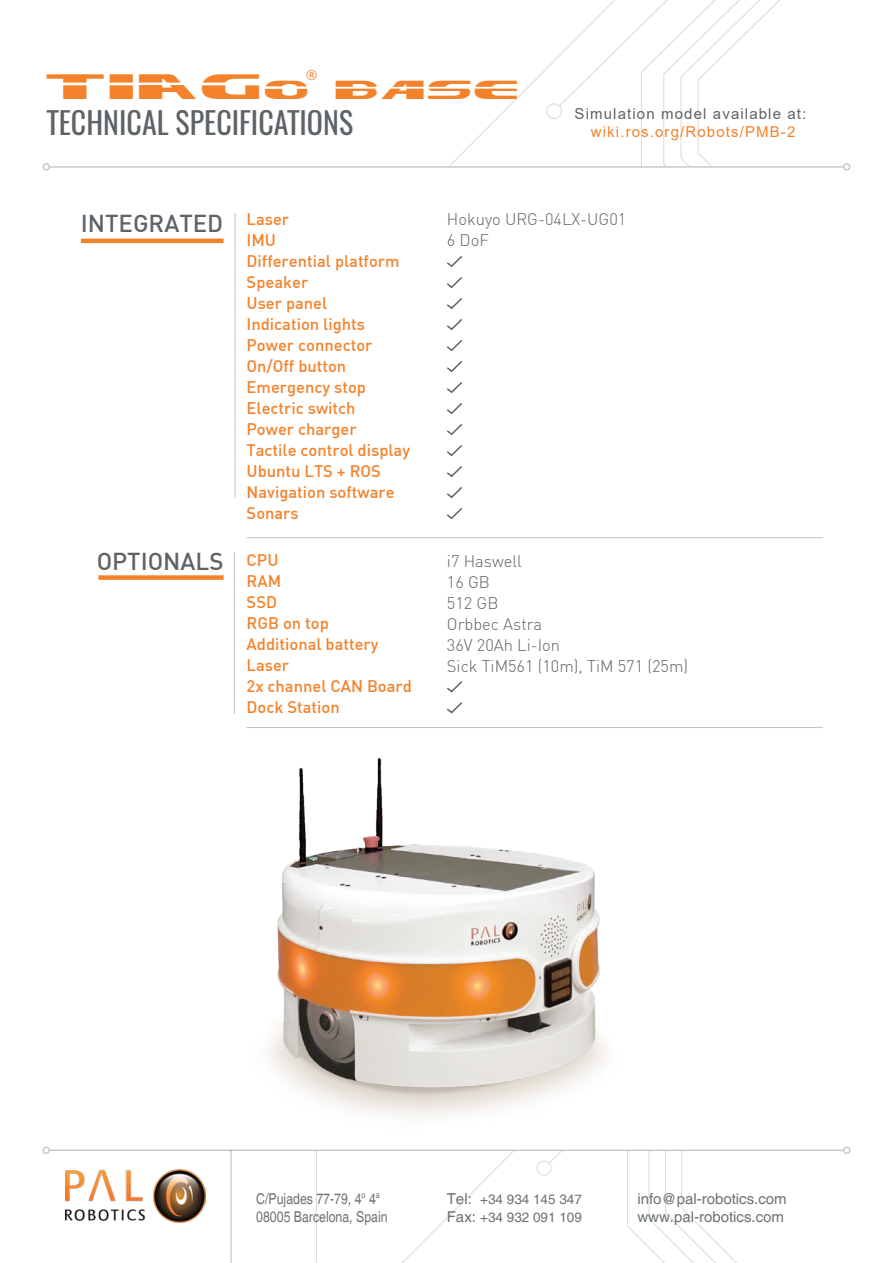
<style>
.page{position:relative;width:893px;height:1263px;background:#fff}
.page>*{position:absolute;margin:0;border:0;box-sizing:border-box;transform-origin:0 0}
.t1{font:30px "Oswald";color:#5e6367}
.t2{font:30px "Excelerate Straight";color:#f4822b}
.t3{font:500 24px "DIN";color:#5e6367}
.t4{font:500 16.5px/21px "DIN";color:#f4822b}
.t5{font:300 16.5px/21px "DIN";color:#5e6367}
.t6{font:15px/18px "Helvetica";color:#6c7275}
.t7{font:condensed 15px/18px "Helvetica";color:#6c7275}
.t8{font:15px "Arial";letter-spacing:.075em;color:#5e6367}
.t9{font:15px "Arial";letter-spacing:.075em;color:#f4822b}
.t10{font:13.5px/18px "Helvetica";color:#6c7275}
.t11{font:12px "Tahoma";color:#f4822b}
.s1{font-size:40.5px}
.s2{font-size:15px}
</style>
<div class="page">
<svg style="left:449px;top:0;width:401px;height:166px"></svg>
<svg style="left:627px;top:1151px;width:110px;height:112px"></svg>
<svg style="left:537px;top:1151px;width:25px;height:25px"></svg>
<svg style="left:316px;top:1151px;width:198px;height:112px"></svg>
<hr style="left:230px;top:1151px;width:2px;height:112px;background:#454647">
<hr style="left:49px;top:1149px;width:795px;height:2px;background:#454647">
<div style="left:43px;top:1146px;width:7px;height:8px;border:2px solid #454647;border-radius:50%"></div>
<div style="left:843px;top:1146px;width:7px;height:8px;border:2px solid #454647;border-radius:50%"></div>
<hr style="left:49px;top:166px;width:795px;height:2px;background:#454647">
<div style="left:43px;top:163px;width:7px;height:8px;border:2px solid #454647;border-radius:50%"></div>
<div style="left:843px;top:163px;width:7px;height:8px;border:2px solid #454647;border-radius:50%"></div>
<img style="left:66px;top:1169px;width:140px;height:54px">
<svg style="left:447px;top:256px;width:15px;height:11px"></svg>
<svg style="left:447px;top:277px;width:15px;height:12px"></svg>
<svg style="left:447px;top:298px;width:15px;height:12px"></svg>
<svg style="left:447px;top:319px;width:15px;height:12px"></svg>
<svg style="left:447px;top:340px;width:15px;height:12px"></svg>
<svg style="left:447px;top:361px;width:15px;height:12px"></svg>
<svg style="left:447px;top:382px;width:15px;height:12px"></svg>
<svg style="left:447px;top:403px;width:15px;height:12px"></svg>
<svg style="left:447px;top:424px;width:15px;height:12px"></svg>
<svg style="left:447px;top:445px;width:15px;height:12px"></svg>
<svg style="left:447px;top:466px;width:15px;height:12px"></svg>
<svg style="left:447px;top:487px;width:15px;height:12px"></svg>
<svg style="left:447px;top:508px;width:15px;height:12px"></svg>
<svg style="left:447px;top:681px;width:15px;height:12px"></svg>
<svg style="left:447px;top:702px;width:15px;height:7px"></svg>
<hr style="left:81px;top:239px;width:143px;height:4px;background:#f4822b">
<div style="left:98px;top:575px;width:126px;height:5px;background:#f4822b"></div>
<hr style="left:247px;top:537px;width:576px;height:1px;background:#5e6367">
<hr style="left:247px;top:727px;width:576px;height:1px;background:#5e6367">
<hr style="left:235px;top:213px;width:1px;height:284px;background:#5e6367">
<hr style="left:234px;top:552px;width:1px;height:162px;background:#5e6367">
<img style="left:234px;top:709px;width:446px;height:408px">
<p class="t11" style="left:306px;top:67px;width:13px">®</p>
<h1 class="t2" style="left:47px;top:75px;width:476px"><span class="s1">TIAG</span>O BASE</h1>
<h1 class="t1" style="left:47px;top:102px;width:308px">TECHNICAL SPECIFICATIONS</h1>
<p class="t8" style="left:575px;top:103px;width:233px">Simulation model available at:</p>
<p class="t9" style="left:591px;top:121px;width:206px">wiki.ros.org/Robots/PMB-2</p>
<h2 class="t3" style="left:81px;top:208px;width:144px">INTEGRATED</h2>
<h2 class="t3" style="left:97px;top:545px;width:128px">OPTIONALS</h2>
<p class="t4" style="left:247px;top:208px;width:165px">Laser<br>IMU<br>Differential platform<br>Speaker<br>User panel<br>Indication lights<br>Power connector<br>On/Off button<br>Emergency stop<br>Electric switch<br>Power charger<br>Tactile control display<br>Ubuntu LTS + ROS<br>Navigation software<br>Sonars</p>
<p class="t4" style="left:247px;top:549px;width:167px">CPU<br>RAM<br>SSD<br>RGB on top<br>Additional battery<br>Laser<br>2x channel CAN Board<br>Dock Station</p>
<p class="t5" style="left:447px;top:209px;width:181px">Hokuyo URG-04LX-UG01<br>6 DoF</p>
<p class="t5" style="left:447px;top:550px;width:243px">i7 Haswell<br>16 GB<br>512 GB<br>Orbbec Astra<br>36V 20Ah Li-Ion<br>Sick TiM561 (10m), TiM 571 (25m)</p>
<p class="t7" style="left:256px;top:1189px;width:133px">C/Pujades 77-79, 4<sup>o</sup> 4<sup>a<br></sup>08005 Barcelona, Spain</p>
<p class="t10" style="left:447px;top:1190px;width:137px"><span class="s2">Tel:</span> +34 934 145 347<br><span class="s2">Fax:</span> +34 932 091 109</p>
<p class="t6" style="left:637px;top:1190px;width:151px">info@pal-robotics.com www.pal-robotics.com</p>
</div>
